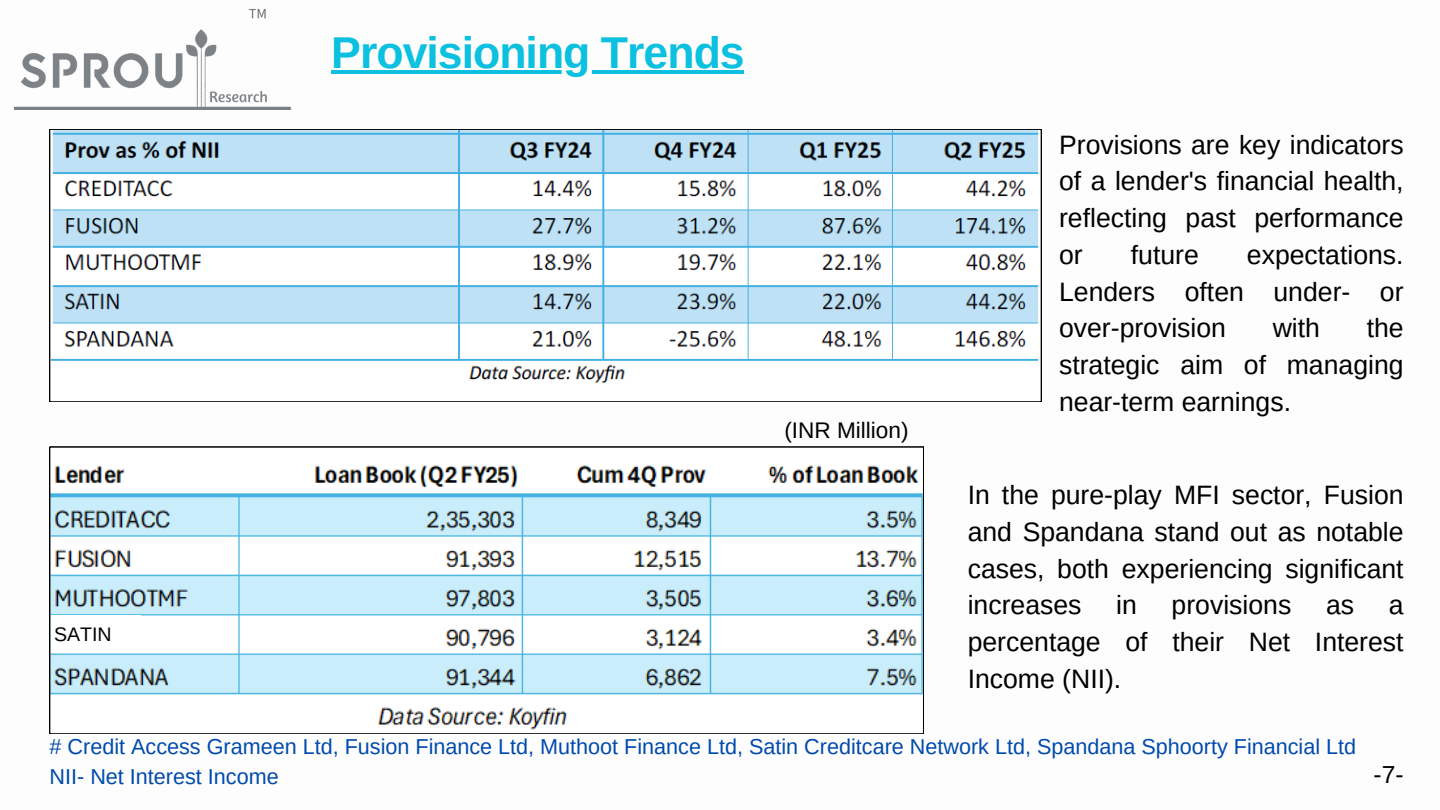
<style>
.page{position:relative;width:1440px;height:810px;background:#fff}
.page>*{position:absolute;margin:0;border:0;box-sizing:border-box;transform-origin:0 0}
.t1{font:700 44.6px "Arimo";letter-spacing:-.02em;color:#0cc0df}
.t2{font:26.6px/36.8px "Arimo";color:#000;text-align:justify}
.t3{font:24.6px "Arimo";color:#000}
.t4{font:22.6px "Arimo";color:#000}
.t5{font:21.6px/30px "Arimo";color:#004aad}
.t6{font:19.6px "Arimo";color:#000}
</style>
<div class="page">
<img style="left:15px;top:8px;width:277px;height:102px">
<svg style="left:50px;top:129px;width:991px;height:273px"></svg>
<svg style="left:50px;top:447px;width:873px;height:287px"></svg>
<div style="left:51px;top:616px;width:89px;height:37px;background:#fff"></div>
<hr style="left:331px;top:70px;width:413px;height:4px;background:#0cc0df">
<p class="t6" style="left:54px;top:624px;width:59px">SATIN</p>
<h1 class="t1" style="left:331px;top:28px;width:415px">Provisioning Trends</h1>
<p class="t4" style="left:784px;top:418px;width:126px">(INR Million)</p>
<h3 class="t2" style="left:1059px;top:126px;width:346px">Provisions are key indicators of a lender's financial health, reflecting past performance or</h3>
<h3 class="t2" style="left:1059px;top:236px;width:346px;text-indent:188px">expectations.<br>Lenders often under- or over-provision</h3>
<h3 class="t2" style="left:1131px;top:236px;width:69px">future</h3>
<h3 class="t2" style="left:1059px;top:310px;width:346px;text-indent:308px">the strategic aim of managing near-term earnings.</h3>
<h3 class="t2" style="left:1273px;top:310px;width:49px">with</h3>
<h2 class="t2" style="left:968px;top:476px;width:437px">In the pure-play MFI sector, Fusion and Spandana stand out as notable cases, both experiencing significant increases</h2>
<h2 class="t2" style="left:1116px;top:587px;width:22px">in</h2>
<h2 class="t2" style="left:1172px;top:587px;width:121px">provisions</h2>
<h2 class="t2" style="left:1326px;top:587px;width:30px">as</h2>
<h2 class="t2" style="left:968px;top:587px;width:437px;text-indent:421px">a percentage of their Net Interest Income (NII).</h2>
<p class="t5" style="left:50px;top:731px;width:1308px"># Credit Access Grameen Ltd, Fusion Finance Ltd, Muthoot Finance Ltd, Satin Creditcare Network Ltd, Spandana Sphoorty Financial Ltd<br>NII- Net Interest Income</p>
<p class="t3" style="left:1374px;top:760px;width:32px">-7-</p>
</div>
